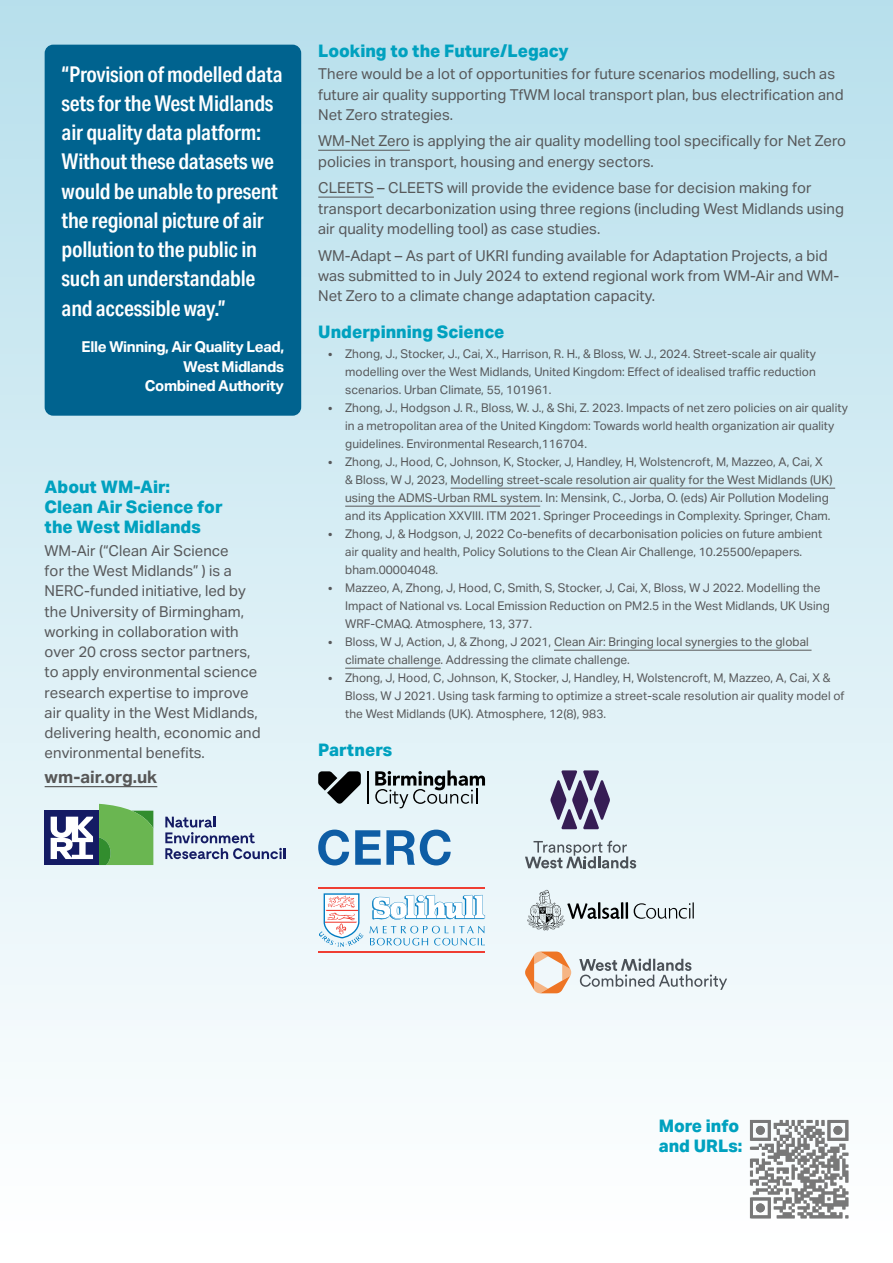
<style>
.page{position:relative;width:893px;height:1263px;background:#fff}
.page>*{position:absolute;margin:0;border:0;box-sizing:border-box;transform-origin:0 0}
.t1{font:600 21.75px/29.2px "Aktiv Grotesk Cd";letter-spacing:-.01em;color:#fff}
.t2{font:800 17.25px/20.2px "Aktiv Grotesk";color:#00a1bf}
.t3{font:700 17.25px "Aktiv Grotesk";color:#575757}
.Body{font:15px/20.2px "Aktiv Grotesk";color:#57585a}
.About_WM_Air{font:15px/20.2px "Aktiv Grotesk";color:#57585a}
.Body_-_final_para_in_section{font:15px/20.2px "Aktiv Grotesk";color:#57585a}
.Quote_person{font:700 15px/19.5px "Aktiv Grotesk";letter-spacing:-.025em;color:#fff;text-align:right}
.t4{font:12px/18px "Aktiv Grotesk";color:#57585a}
.s1{color:#575757}
</style>
<div class="page">
<div style="left:0;top:0;width:893px;height:1263px;background:linear-gradient(to bottom,#b7dfec,#fff)"></div>
<hr style="left:318px;top:150px;width:92px;height:1px;background:#575757">
<hr style="left:318px;top:197px;width:56px;height:1px;background:#575757">
<hr style="left:451px;top:488px;width:384px;height:1px;background:#575757">
<hr style="left:345px;top:506px;width:195px;height:1px;background:#575757">
<hr style="left:554px;top:650px;width:257px;height:1px;background:#575757">
<hr style="left:345px;top:668px;width:96px;height:1px;background:#575757">
<svg style="left:375px;top:770px;width:110px;height:38px;background:#a9b4b7"></svg>
<hr style="left:367px;top:771px;width:2px;height:32px;background:#000">
<svg style="left:318px;top:771px;width:43px;height:33px"></svg>
<svg style="left:319px;top:893px;width:44px;height:54px"></svg>
<svg style="left:371px;top:895px;width:114px;height:25px"></svg>
<svg style="left:369px;top:926px;width:116px;height:19px;background:#cae4f1"></svg>
<hr style="left:318px;top:887px;width:167px;height:1px;background:#ef3e33">
<hr style="left:318px;top:951px;width:167px;height:2px;background:#ef3e33">
<svg style="left:634px;top:902px;width:60px;height:17px"></svg>
<svg style="left:527px;top:890px;width:101px;height:40px;background:#c5cdd0"></svg>
<svg style="left:579px;top:958px;width:148px;height:32px"></svg>
<svg style="left:525px;top:951px;width:46px;height:42px"></svg>
<svg style="left:550px;top:770px;width:60px;height:59px;background:#8b85a4"></svg>
<svg style="left:525px;top:841px;width:111px;height:27px;background:#b9c4c8"></svg>
<svg style="left:318px;top:829px;width:31px;height:36px"></svg>
<svg style="left:355px;top:829px;width:96px;height:36px;background:#7caacf"></svg>
<div style="left:45px;top:45px;width:256px;height:371px;background:#00638f;border-radius:9px"></div>
<hr style="left:45px;top:786px;width:112px;height:1px;background:#575757">
<svg style="left:165px;top:816px;width:120px;height:43px;background:#b8c3d7"></svg>
<div style="left:45px;top:811px;width:54px;height:54px;background:#141b64"></div>
<svg style="left:51px;top:817px;width:42px;height:42px"></svg>
<svg style="left:99px;top:804px;width:54px;height:61px;background:#6bb558"></svg>
<svg style="left:750px;top:1120px;width:98px;height:98px"></svg>
<p class="t1" style="left:62px;top:59px;width:222px">“Provision of modelled data sets for the West Midlands air quality data platform:<br>Without these datasets we would be unable to present the regional picture of air pollution to the public in such an understandable and accessible way.”</p>
<p class="Quote_person" style="left:82px;top:337px;width:204px">Elle Winning, Air Quality Lead,<br>West Midlands<br>Combined Authority</p>
<p class="t2" style="left:45px;top:477px;width:179px">About WM-Air:<br>Clean Air Science for the West Midlands</p>
<p class="About_WM_Air" style="left:45px;top:540px;width:218px">WM-Air (“Clean Air Science<br>for the West Midlands” ) is a<br>NERC-funded initiative, led by the University of Birmingham, working in collaboration with over 20 cross sector partners, to apply environmental science research expertise to improve air quality in the West Midlands, delivering health, economic and environmental benefits.</p>
<p class="t3" style="left:45px;top:767px;width:114px">wm-air.org.uk</p>
<p class="t2" style="left:318px;top:41px;width:252px">Looking to the Future/Legacy</p>
<p class="Body" style="left:318px;top:64px;width:527px">There would be a lot of opportunities for future scenarios modelling, such as future air quality supporting TfWM local transport plan, bus electrification and<br>Net Zero strategies.</p>
<p class="Body" style="left:318px;top:131px;width:529px"><span class="s1">WM-Net Zero</span> is applying the air quality modelling tool specifically for Net Zero policies in transport, housing and energy sectors.</p>
<p class="Body" style="left:318px;top:178px;width:527px"><span class="s1">CLEETS</span> – CLEETS will provide the evidence base for decision making for transport decarbonization using three regions (including West Midlands using air quality modelling tool) as case studies.</p>
<p class="Body_-_final_para_in_section" style="left:318px;top:245px;width:523px">WM-Adapt – As part of UKRI funding available for Adaptation Projects, a bid was submitted to in July 2024 to extend regional work from WM-Air and WM-<br>Net Zero to a climate change adaptation capacity.</p>
<p class="t2" style="left:318px;top:322px;width:188px">Underpinning Science</p>
<p class="t4" style="left:345px;top:345px;width:472px;text-align:justify;text-indent:-17px">• Zhong, J., Stocker, J., Cai, X., Harrison, R. H., &amp; Bloss, W. J., 2024. Street-scale air quality modelling over the West Midlands, United Kingdom: Effect of idealised traffic reduction scenarios. Urban Climate, 55, 101961.</p>
<p class="t4" style="left:345px;top:399px;width:504px;text-indent:-17px">• Zhong, J., Hodgson J. R., Bloss, W. J., &amp; Shi, Z. 2023. Impacts of net zero policies on air quality in a metropolitan area of the United Kingdom: Towards world health organization air quality guidelines. Environmental Research,116704.</p>
<p class="t4" style="left:345px;top:453px;width:489px;text-indent:-17px">• Zhong, J., Hood, C, Johnson, K, Stocker, J, Handley, H, Wolstencroft, M, Mazzeo, A, Cai, X &amp; Bloss, W J, 2023, <span class="s1">Modelling street-scale resolution air quality for the West Midlands (UK) using the ADMS-Urban RML system</span>. In: Mensink, C., Jorba, O. (eds) Air Pollution Modeling and its Application XXVIII. ITM 2021. Springer Proceedings in Complexity. Springer, Cham.</p>
<p class="t4" style="left:345px;top:525px;width:478px;text-indent:-17px">• Zhong, J, &amp; Hodgson, J, 2022 Co-benefits of decarbonisation policies on future ambient air quality and health, Policy Solutions to the Clean Air Challenge, 10.25500/epapers. bham.00004048.</p>
<p class="t4" style="left:345px;top:579px;width:486px;text-indent:-17px">• Mazzeo, A, Zhong, J, Hood, C, Smith, S, Stocker, J, Cai, X, Bloss, W J 2022. Modelling the<br>Impact of National vs. Local Emission Reduction on PM2.5 in the West Midlands, UK Using<br>WRF-CMAQ. Atmosphere, 13, 377.</p>
<p class="t4" style="left:345px;top:633px;width:465px;text-indent:-17px">• Bloss, W J, Action, J, &amp; Zhong, J 2021, <span class="s1">Clean Air: Bringing local synergies to the global climate challenge</span>. Addressing the climate challenge.</p>
<p class="t4" style="left:345px;top:669px;width:501px;text-indent:-17px">• Zhong, J, Hood, C, Johnson, K, Stocker, J, Handley, H, Wolstencroft, M, Mazzeo, A, Cai, X &amp;<br>Bloss, W J 2021. Using task farming to optimize a street-scale resolution air quality model of the West Midlands (UK). Atmosphere, 12(8), 983.</p>
<p class="t2" style="left:318px;top:740px;width:76px">Partners</p>
<p class="t2" style="left:659px;top:1116px;width:85px">More info and URLs:</p>
</div>
